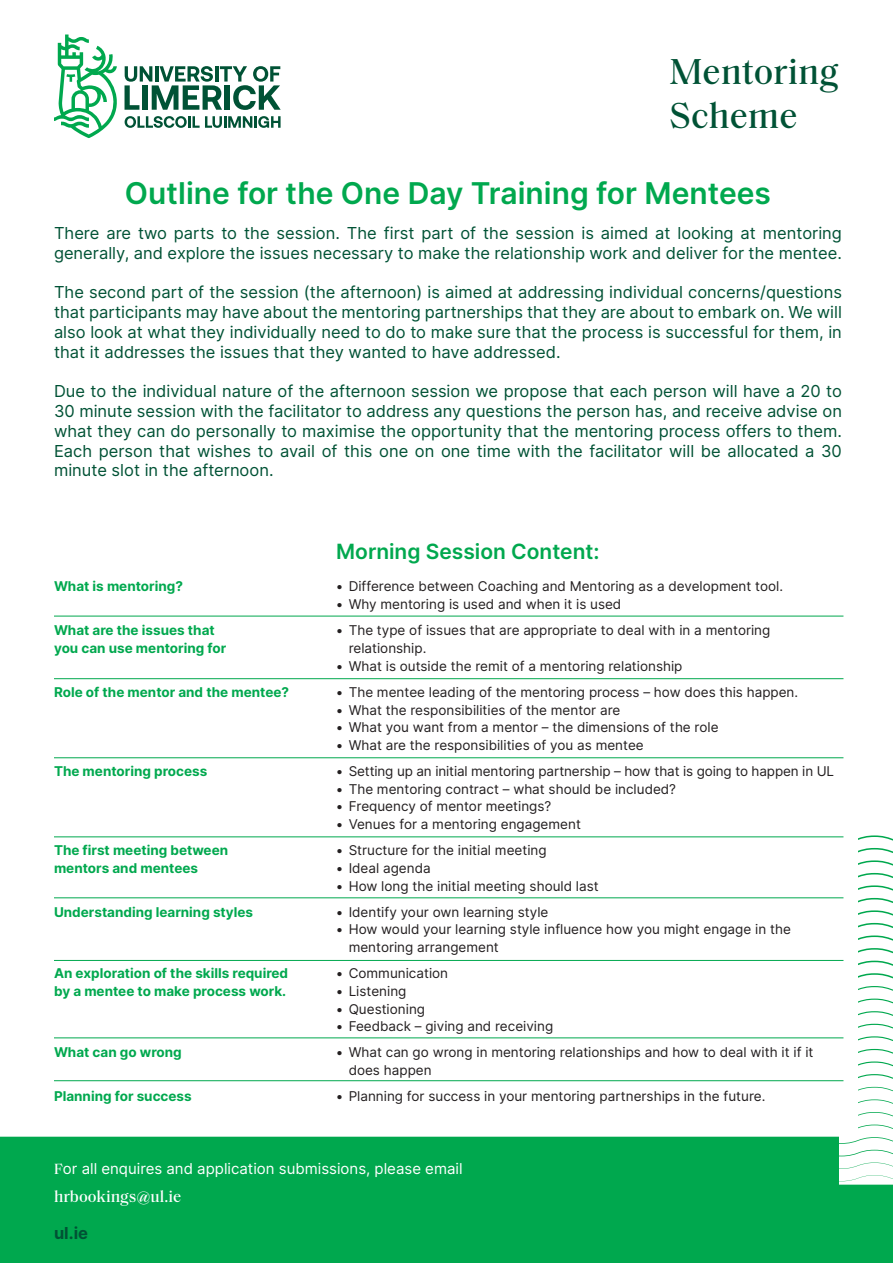
<style>
.page{position:relative;width:893px;height:1263px;background:#fff}
.page>*{position:absolute;margin:0;border:0;box-sizing:border-box;transform-origin:0 0}
.t1{font:500 36.6px/44px "Saol Text";color:#005235}
.t2{font:600 30px "Inter";color:#00a84e}
.t3{font:600 21px "Inter";color:#00a84e}
.t4{font:16.5px/19.8px "Inter";color:#005235;text-align:justify}
.t5{font:500 16.5px "Saol Text";color:#fff}
.t6{font:700 16.5px "Inter";color:#005235}
.t7{font:15px "Inter";color:#fff}
.t8{font:13.5px/17.7px "Inter";color:#231f20}
.t9{font:700 13.5px "Inter";color:#00a84e}
.s1{font-family:"Saol Text";font-weight:500}
</style>
<div class="page">
<div style="left:0;top:1137px;width:893px;height:126px;background:#00a84e"></div>
<svg style="left:858px;top:835px;width:35px;height:119px"></svg>
<svg style="left:858px;top:961px;width:35px;height:55px"></svg>
<svg style="left:858px;top:1024px;width:35px;height:17px"></svg>
<svg style="left:858px;top:1049px;width:35px;height:18px"></svg>
<svg style="left:858px;top:1074px;width:35px;height:5px"></svg>
<svg style="left:858px;top:1087px;width:35px;height:5px"></svg>
<svg style="left:858px;top:1099px;width:35px;height:5px"></svg>
<svg style="left:858px;top:1112px;width:35px;height:17px"></svg>
<svg style="left:808px;top:1137px;width:85px;height:7px"></svg>
<svg style="left:808px;top:1150px;width:85px;height:6px"></svg>
<svg style="left:808px;top:1162px;width:85px;height:7px"></svg>
<svg style="left:808px;top:1175px;width:85px;height:6px"></svg>
<svg style="left:808px;top:1188px;width:85px;height:6px"></svg>
<svg style="left:808px;top:1200px;width:85px;height:6px"></svg>
<svg style="left:125px;top:116px;width:156px;height:12px"></svg>
<svg style="left:125px;top:66px;width:156px;height:44px"></svg>
<svg style="left:54px;top:34px;width:63px;height:104px"></svg>
<hr style="left:54px;top:1080px;width:789px;height:1px;background:#00a84e">
<hr style="left:54px;top:1037px;width:789px;height:1px;background:#00a84e">
<hr style="left:54px;top:960px;width:789px;height:1px;background:#00a84e">
<hr style="left:54px;top:897px;width:789px;height:1px;background:#00a84e">
<hr style="left:54px;top:837px;width:789px;height:1px;background:#00a84e">
<hr style="left:54px;top:757px;width:789px;height:1px;background:#00a84e">
<hr style="left:54px;top:678px;width:789px;height:1px;background:#00a84e">
<hr style="left:54px;top:616px;width:789px;height:1px;background:#00a84e">
<p class="t1" style="left:669px;top:47px;width:171px">Mentoring<br>Scheme</p>
<p class="t2" style="left:125px;top:171px;width:648px">Outline for the One Day Training for Mentees</p>
<p class="t4" style="left:54px;top:222px;width:789px">There are two parts to the session. The first part of the session is aimed at looking at mentoring generally, and explore the issues necessary to make the relationship work and deliver for the mentee.</p>
<p class="t4" style="left:54px;top:282px;width:789px">The second part of the session (the afternoon) is aimed at addressing individual concerns/questions that participants may have about the mentoring partnerships that they are about to embark on. We will also look at what they individually need to do to make sure that the process is successful for them, in that it addresses the issues that they wanted to have addressed.</p>
<p class="t4" style="left:54px;top:381px;width:789px">Due to the individual nature of the afternoon session we propose that each person will have a 20 to 30 minute session with the facilitator to address any questions the person has, and receive advise on what they can do personally to maximise the opportunity that the mentoring process offers to them.<br>Each person that wishes to avail of this one on one time with the facilitator will be allocated a 30 minute slot in the afternoon.</p>
<p class="t9" style="left:54px;top:577px;width:130px">What is mentoring?</p>
<p class="t9" style="left:54px;top:621px;width:162px">What are the issues that</p>
<p class="t9" style="left:54px;top:638px;width:174px">you can use mentoring for</p>
<p class="t9" style="left:54px;top:682px;width:237px">Role of the mentor and the mentee?</p>
<p class="t9" style="left:54px;top:761px;width:155px">The mentoring process</p>
<p class="t9" style="left:54px;top:840px;width:176px">The first meeting between</p>
<p class="t9" style="left:54px;top:858px;width:146px">mentors and mentees</p>
<p class="t9" style="left:54px;top:902px;width:201px">Understanding learning styles</p>
<p class="t9" style="left:54px;top:963px;width:236px">An exploration of the skills required</p>
<p class="t9" style="left:54px;top:981px;width:234px">by a mentee to make process work.</p>
<p class="t9" style="left:54px;top:1043px;width:129px">What can go wrong</p>
<p class="t9" style="left:54px;top:1087px;width:139px">Planning for success</p>
<p class="t3" style="left:336px;top:536px;width:265px">Morning Session Content:</p>
<p class="t8" style="left:336px;top:577px;width:449px">• Difference between Coaching and Mentoring as a development tool.</p>
<p class="t8" style="left:336px;top:595px;width:287px">• Why mentoring is used and when it is used</p>
<p class="t8" style="left:349px;top:621px;width:423px;text-indent:-13px">• The type of issues that are appropriate to deal with in a mentoring relationship.</p>
<p class="t8" style="left:336px;top:656px;width:348px">• What is outside the remit of a mentoring relationship</p>
<p class="t8" style="left:336px;top:683px;width:464px">• The mentee leading of the mentoring process – how does this happen.</p>
<p class="t8" style="left:336px;top:700px;width:286px">• What the responsibilities of the mentor are</p>
<p class="t8" style="left:336px;top:718px;width:384px">• What you want from a mentor – the dimensions of the role</p>
<p class="t8" style="left:336px;top:736px;width:309px">• What are the responsibilities of you as mentee</p>
<p class="t8" style="left:336px;top:762px;width:500px">• Setting up an initial mentoring partnership – how that is going to happen in UL</p>
<p class="t8" style="left:336px;top:780px;width:342px">• The mentoring contract – what should be included?</p>
<p class="t8" style="left:336px;top:797px;width:217px">• Frequency of mentor meetings?</p>
<p class="t8" style="left:336px;top:815px;width:246px">• Venues for a mentoring engagement</p>
<p class="t8" style="left:336px;top:841px;width:212px">• Structure for the initial meeting</p>
<p class="t8" style="left:336px;top:859px;width:96px">• Ideal agenda</p>
<p class="t8" style="left:336px;top:876px;width:264px">• How long the initial meeting should last</p>
<p class="t8" style="left:336px;top:903px;width:214px">• Identify your own learning style</p>
<p class="t8" style="left:349px;top:920px;width:444px;text-indent:-13px">• How would your learning style influence how you might engage in the mentoring arrangement</p>
<p class="t8" style="left:336px;top:964px;width:114px">• Communication</p>
<p class="t8" style="left:336px;top:982px;width:72px">• Listening</p>
<p class="t8" style="left:336px;top:999px;width:91px">• Questioning</p>
<p class="t8" style="left:336px;top:1017px;width:219px">• Feedback – giving and receiving</p>
<p class="t8" style="left:349px;top:1043px;width:466px;text-indent:-13px">• What can go wrong in mentoring relationships and how to deal with it if it does happen</p>
<p class="t8" style="left:336px;top:1087px;width:431px">• Planning for success in your mentoring partnerships in the future.</p>
<p class="t7" style="left:54px;top:1158px;width:410px"><span class="s1">F</span>or all enquires and application submissions, please email</p>
<p class="t5" style="left:54px;top:1184px;width:129px">hrbookings@ul.ie</p>
<p class="t6" style="left:54px;top:1221px;width:36px">ul.ie</p>
</div>
